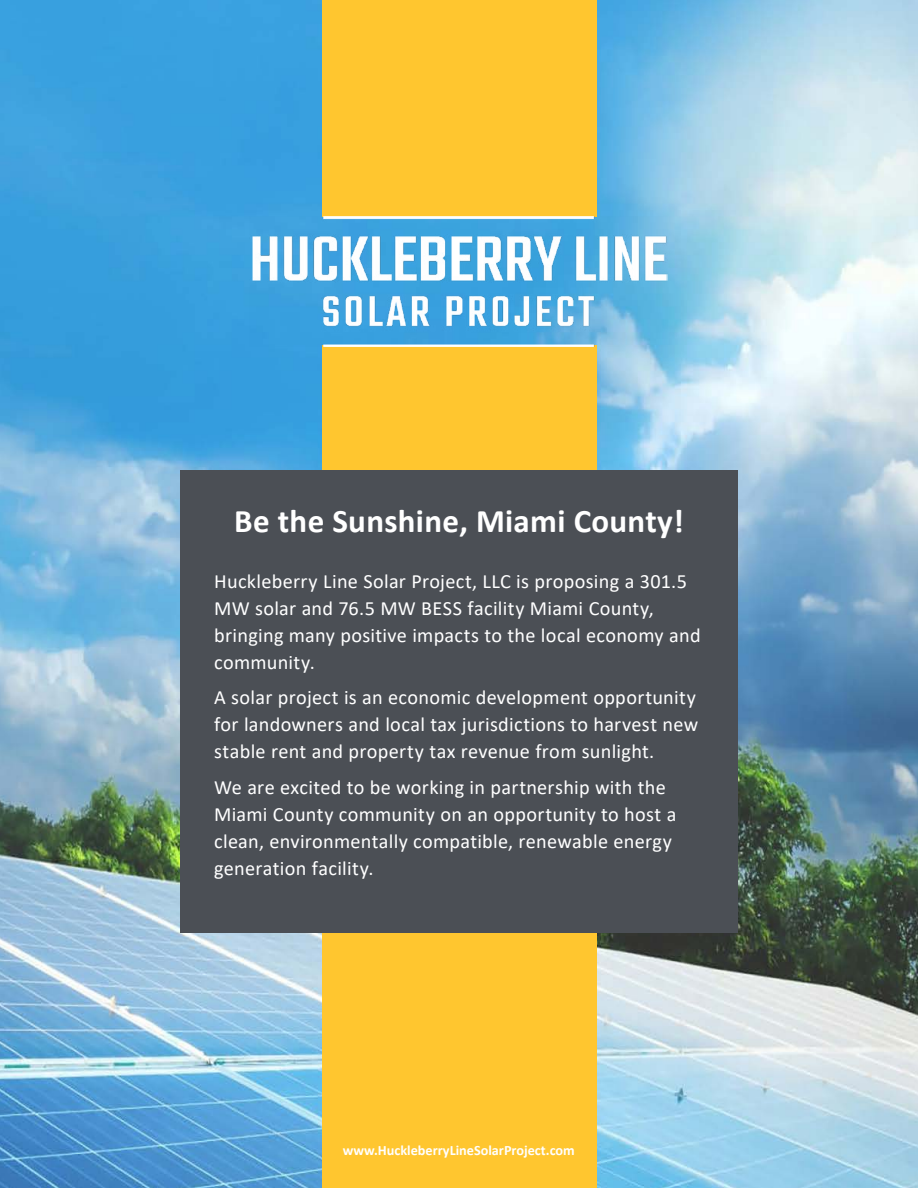
<style>
.page{position:relative;width:918px;height:1188px;background:#fff}
.page>*{position:absolute;margin:0;border:0;box-sizing:border-box;transform-origin:0 0}
.t1{font:700 33px "Calibri";letter-spacing:.01em;color:#fff}
.t2{font:20.25px/27px "Calibri";letter-spacing:.015em;color:#fff}
.t3{font:700 14.25px "Calibri";color:#fff}
</style>
<div class="page">
<img style="left:0;top:0;width:918px;height:1188px">
<div style="left:322px;top:0;width:274px;height:217px;background:#ffc62f"></div>
<div style="left:322px;top:346px;width:274px;height:842px;background:#ffc62f"></div>
<div style="left:180px;top:471px;width:558px;height:462px;background:#4b4f55"></div>
<img style="left:249px;top:217px;width:419px;height:129px">
<h1 class="t1" style="left:234px;top:498px;width:451px">Be the Sunshine, Miami County!</h1>
<p class="t2" style="left:214px;top:567px;width:488px">Huckleberry Line Solar Project, LLC is proposing a 301.5<br>MW solar and 76.5 MW BESS facility Miami County, bringing many positive impacts to the local economy and community.</p>
<p class="t2" style="left:214px;top:683px;width:485px;text-align:justify">A solar project is an economic development opportunity for landowners and local tax jurisdictions to harvest new stable rent and property tax revenue from sunlight.</p>
<p class="t2" style="left:214px;top:773px;width:464px">We are excited to be working in partnership with the Miami County community on an opportunity to host a clean, environmentally compatible, renewable energy generation facility.</p>
<p class="t3" style="left:343px;top:1141px;width:234px">www.HuckleberryLineSolarProject.com</p>
</div>
